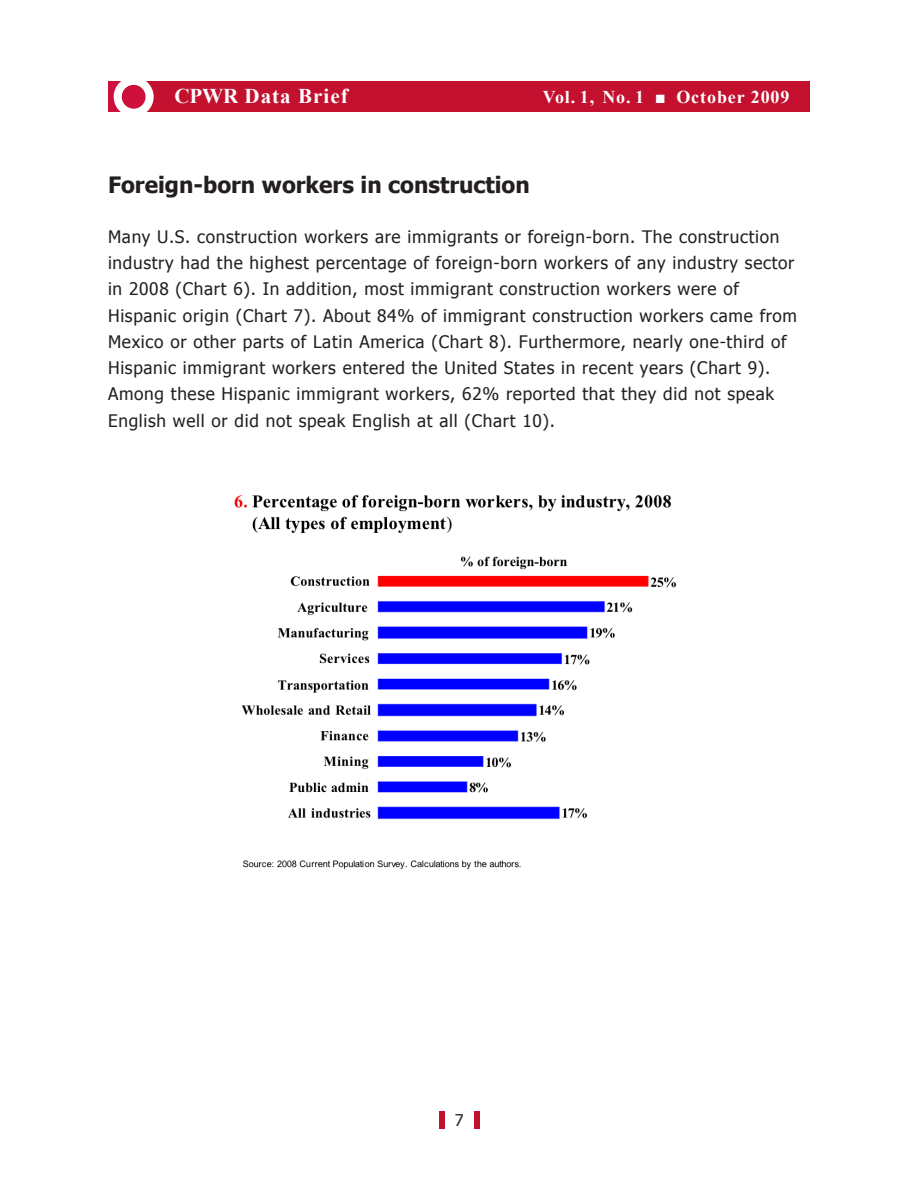
<style>
.page{position:relative;width:918px;height:1188px;background:#fff}
.page>*{position:absolute;margin:0;border:0;box-sizing:border-box;transform-origin:0 0}
.Heads{font:700 22.5px "Tahoma";color:#231f20}
.t1{font:700 21px "Times New Roman";letter-spacing:.05em;color:#fff}
.t2{font:700 18px "Times New Roman";letter-spacing:.05em;color:#fff}
.Body_Copy-First_Para{font:17.25px/26.2px "Tahoma";letter-spacing:.04em;color:#231f20}
.t3{font:16.2px "Tahoma";color:#231f20}
</style>
<div class="page">
<div style="left:439px;top:1111px;width:5px;height:18px;background:#c3102e"></div>
<div style="left:474px;top:1111px;width:6px;height:18px;background:#c3102e"></div>
<div style="left:108px;top:81px;width:702px;height:31px;background:#c3102e"></div>
<svg style="left:109px;top:81px;width:45px;height:31px"></svg>
<img style="left:234px;top:494px;width:443px;height:376px">
<p class="t1" style="left:174px;top:84px;width:175px">CPWR Data Brief</p>
<p class="t2" style="left:543px;top:87px;width:248px">Vol. 1, No. 1 ■ October 2009</p>
<p class="Heads" style="left:108px;top:170px;width:423px">Foreign-born workers in construction</p>
<p class="Body_Copy-First_Para" style="left:108px;top:223px;width:691px">Many U.S. construction workers are immigrants or foreign-born. The construction industry had the highest percentage of foreign-born workers of any industry sector in 2008 (Chart 6). In addition, most immigrant construction workers were of Hispanic origin (Chart 7). About 84% of immigrant construction workers came from Mexico or other parts of Latin America (Chart 8). Furthermore, nearly one-third of Hispanic immigrant workers entered the United States in recent years (Chart 9).<br>Among these Hispanic immigrant workers, 62% reported that they did not speak English well or did not speak English at all (Chart 10).</p>
<p class="t3" style="left:455px;top:1110px;width:10px">7</p>
</div>
